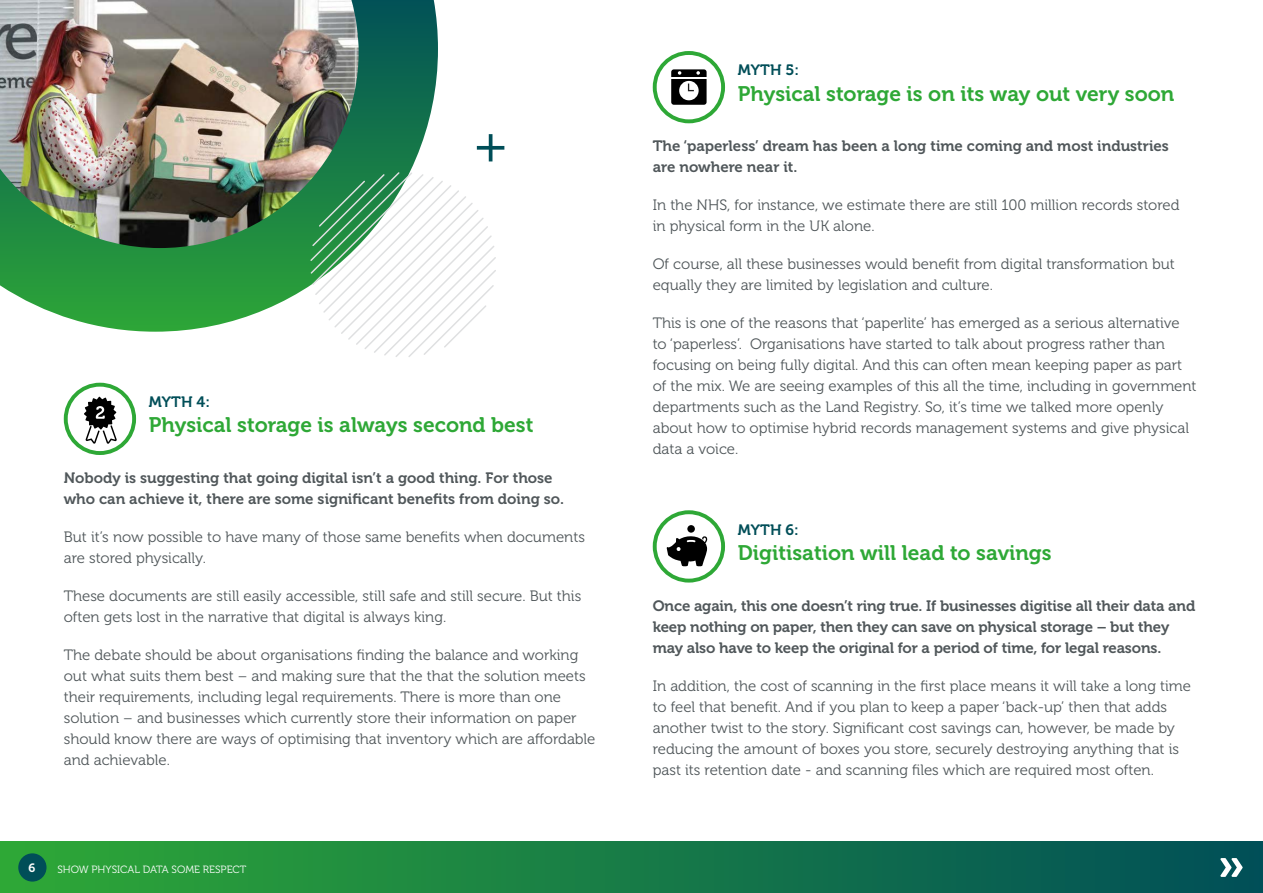
<style>
.page{position:relative;width:1263px;height:893px;background:#fff}
.page>*{position:absolute;margin:0;border:0;box-sizing:border-box;transform-origin:0 0}
.t1{font:21px "Museo 700";color:#2ea836}
.t2{font:15px/21px "Museo 300";color:#50575a}
.t3{font:15px/21px "Museo 700";letter-spacing:-.01em;color:#50575a}
.t4{font:15px "Museo 700";color:#004e58}
.t5{font:12px "Museo 700";color:#fff}
.t6{font:10.5px "Museo 300";color:#fff}
</style>
<div class="page">
<svg style="left:0;top:0;width:438px;height:332px;background:#3e985e"></svg>
<img style="left:0;top:0;width:359px;height:248px">
<svg style="left:64px;top:383px;width:72px;height:72px"></svg>
<svg style="left:653px;top:51px;width:72px;height:72px"></svg>
<svg style="left:310px;top:172px;width:186px;height:185px"></svg>
<svg style="left:653px;top:510px;width:72px;height:73px"></svg>
<svg style="left:477px;top:134px;width:27px;height:27px"></svg>
<div style="left:0;top:842px;width:1263px;height:51px;background:linear-gradient(to right,#2fa836,#004f58)"></div>
<div style="left:18px;top:853px;width:29px;height:29px;background:#004e58;border-radius:50%"></div>
<svg style="left:1220px;top:858px;width:22px;height:19px"></svg>
<p class="t4" style="left:149px;top:393px;width:63px">MYTH 4:</p>
<h1 class="t1" style="left:149px;top:413px;width:386px">Physical storage is always second best</h1>
<p class="t3" style="left:64px;top:467px;width:502px">Nobody is suggesting that going digital isn’t a good thing. For those who can achieve it, there are some significant benefits from doing so.</p>
<p class="t2" style="left:64px;top:527px;width:523px">But it’s now possible to have many of those same benefits when documents are stored physically.</p>
<p class="t2" style="left:64px;top:586px;width:519px">These documents are still easily accessible, still safe and still secure. But this often gets lost in the narrative that digital is always king.</p>
<p class="t2" style="left:64px;top:645px;width:533px">The debate should be about organisations finding the balance and working out what suits them best – and making sure that the that the solution meets their requirements, including legal requirements. There is more than one solution – and businesses which currently store their information on paper should know there are ways of optimising that inventory which are affordable and achievable.</p>
<p class="t5" style="left:28px;top:861px;width:8px">6</p>
<p class="t6" style="left:57px;top:864px;width:190px">SHOW PHYSICAL DATA SOME RESPECT</p>
<p class="t4" style="left:738px;top:62px;width:63px">MYTH 5:</p>
<h1 class="t1" style="left:738px;top:82px;width:438px">Physical storage is on its way out very soon</h1>
<p class="t3" style="left:653px;top:136px;width:518px">The ‘paperless’ dream has been a long time coming and most industries are nowhere near it.</p>
<p class="t2" style="left:653px;top:195px;width:528px">In the NHS, for instance, we estimate there are still 100 million records stored in physical form in the UK alone.</p>
<p class="t2" style="left:653px;top:254px;width:524px">Of course, all these businesses would benefit from digital transformation but equally they are limited by legislation and culture.</p>
<p class="t2" style="left:653px;top:313px;width:545px">This is one of the reasons that ‘paperlite’ has emerged as a serious alternative to ‘paperless’. Organisations have started to talk about progress rather than focusing on being fully digital. And this can often mean keeping paper as part of the mix. We are seeing examples of this all the time, including in government departments such as the Land Registry. So, it’s time we talked more openly about how to optimise hybrid records management systems and give physical data a voice.</p>
<p class="t4" style="left:738px;top:521px;width:63px">MYTH 6:</p>
<h1 class="t1" style="left:738px;top:541px;width:315px">Digitisation will lead to savings</h1>
<p class="t3" style="left:653px;top:596px;width:544px">Once again, this one doesn’t ring true. If businesses digitise all their data and keep nothing on paper, then they can save on physical storage – but they may also have to keep the original for a period of time, for legal reasons.</p>
<p class="t2" style="left:653px;top:676px;width:540px">In addition, the cost of scanning in the first place means it will take a long time to feel that benefit. And if you plan to keep a paper ‘back-up’ then that adds another twist to the story. Significant cost savings can, however, be made by reducing the amount of boxes you store, securely destroying anything that is past its retention date - and scanning files which are required most often.</p>
</div>
